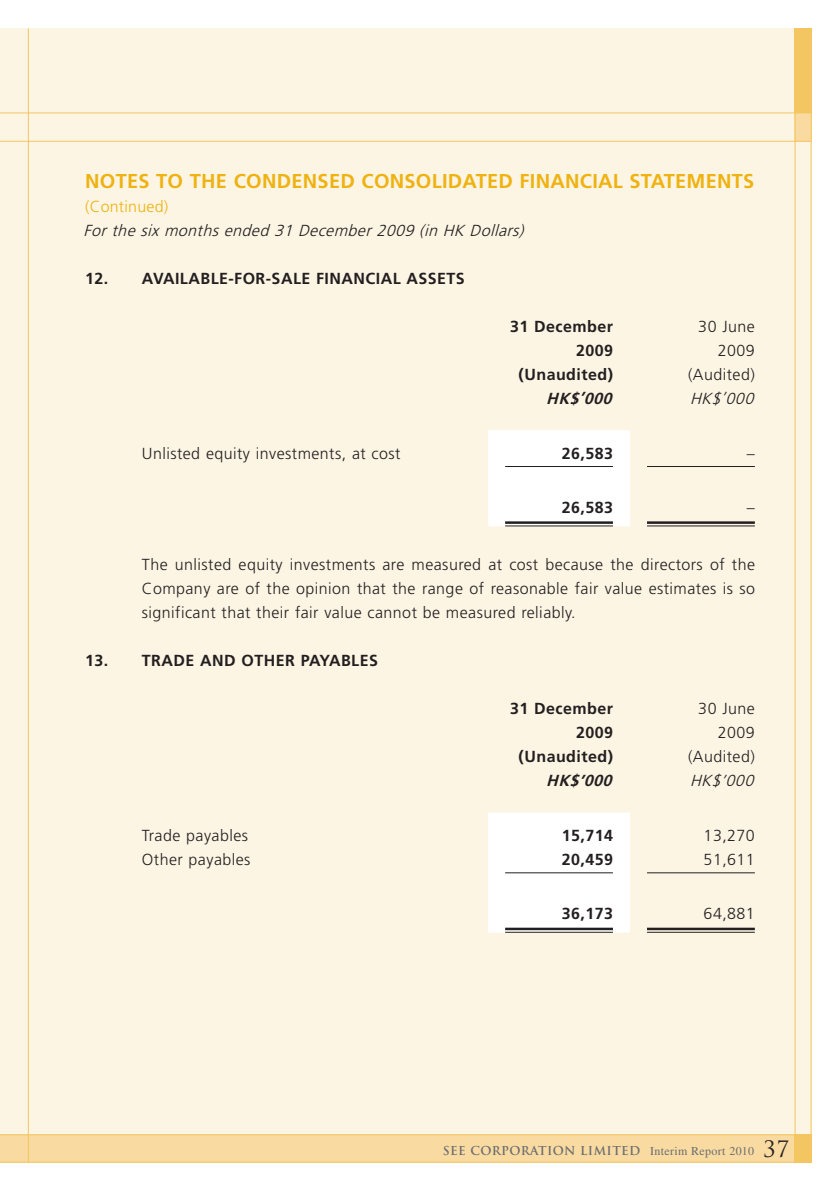
<style>
.page{position:relative;width:840px;height:1191px;background:#fff}
.page>*{position:absolute;margin:0;border:0;box-sizing:border-box;transform-origin:0 0}
.Heading_1{font:700 20px "Frutiger LT Std";letter-spacing:.015em;color:#efb211}
.Body_Text{font:300 16px/24px "Frutiger LT Std";letter-spacing:.03em;color:#231f20;text-align:justify}
.Body_Text-2{font:700 16px "Frutiger LT Std";letter-spacing:.03em;color:#231f20}
.Body_Text-3{font:italic 300 16px "Frutiger LT Std";color:#231f20}
.Heading_2{font:700 16px "Frutiger LT Std";letter-spacing:.03em;color:#231f20}
.Body_Text-4{font:italic 700 16px "Frutiger LT Std";color:#231f20}
.Heading_1-2{font:300 16px "Frutiger LT Std";letter-spacing:.015em;color:#efb211}
.t1{font:700 12px "Trajan Pro";letter-spacing:.03em;color:#6c6d70}
.s1{font-family:"Times LT Std";font-weight:400}
.s2{font-weight:400;font-size:22px;color:#231f20}
</style>
<div class="page">
<div style="left:0;top:28px;width:811px;height:1134px;background:#fcf5e4"></div>
<div style="left:0;top:1134px;width:794px;height:28px;background:#f9dba1"></div>
<hr style="left:0;top:1161px;width:810px;height:1px;background:#f4c661">
<div style="left:794px;top:28px;width:17px;height:85px;background:#f4c661"></div>
<div style="left:794px;top:1134px;width:17px;height:28px;background:#f4c661"></div>
<div style="left:794px;top:113px;width:17px;height:29px;background:#f9dba1"></div>
<hr style="left:0;top:112px;width:810px;height:1px;background:#f4c661">
<hr style="left:0;top:1134px;width:810px;height:1px;background:#f4c661">
<hr style="left:0;top:141px;width:810px;height:1px;background:#f4c661">
<hr style="left:794px;top:28px;width:1px;height:1134px;background:#f4c661">
<hr style="left:28px;top:28px;width:1px;height:1134px;background:#f4c661">
<hr style="left:810px;top:28px;width:1px;height:1134px;background:#f4c661">
<div style="left:488px;top:430px;width:141px;height:96px;background:#fff"></div>
<hr style="left:505px;top:466px;width:107px;height:1px;background:#231f20">
<hr style="left:646px;top:466px;width:108px;height:1px;background:#231f20">
<hr style="left:505px;top:521px;width:107px;height:3px;background:#231f20">
<hr style="left:505px;top:525px;width:107px;height:1px;background:#231f20">
<hr style="left:646px;top:521px;width:108px;height:3px;background:#231f20">
<hr style="left:646px;top:525px;width:108px;height:1px;background:#231f20">
<div style="left:488px;top:812px;width:141px;height:120px;background:#fff"></div>
<hr style="left:505px;top:872px;width:107px;height:1px;background:#231f20">
<hr style="left:646px;top:872px;width:108px;height:1px;background:#231f20">
<hr style="left:505px;top:927px;width:107px;height:3px;background:#231f20">
<hr style="left:505px;top:932px;width:107px;height:1px;background:#231f20">
<hr style="left:646px;top:927px;width:108px;height:3px;background:#231f20">
<hr style="left:646px;top:932px;width:108px;height:1px;background:#231f20">
<p class="Heading_1" style="left:85px;top:169px;width:670px">NOTES TO THE CONDENSED CONSOLIDATED FINANCIAL STATEMENTS</p>
<p class="Heading_1-2" style="left:85px;top:197px;width:85px">(Continued)</p>
<p class="Body_Text-3" style="left:83px;top:221px;width:446px">For the six months ended 31 December 2009 (in HK Dollars)</p>
<p class="Heading_2" style="left:85px;top:269px;width:381px">12. AVAILABLE-FOR-SALE FINANCIAL ASSETS</p>
<p class="Body_Text-2" style="left:510px;top:317px;width:104px">31 December</p>
<p class="Body_Text-2" style="left:575px;top:341px;width:38px">2009</p>
<p class="Body_Text" style="left:698px;top:315px;width:58px">30 June</p>
<p class="Body_Text" style="left:717px;top:339px;width:38px">2009</p>
<p class="Body_Text-2" style="left:518px;top:365px;width:96px">(Unaudited)</p>
<p class="Body_Text" style="left:687px;top:363px;width:68px">(Audited)</p>
<p class="Body_Text-4" style="left:546px;top:389px;width:72px">HK$’000</p>
<p class="Body_Text-3" style="left:689px;top:389px;width:70px">HK$’000</p>
<p class="Body_Text" style="left:142px;top:442px;width:260px">Unlisted equity investments, at cost</p>
<p class="Body_Text-2" style="left:561px;top:444px;width:53px">26,583</p>
<p class="Body_Text" style="left:746px;top:442px;width:9px">–</p>
<p class="Body_Text-2" style="left:561px;top:498px;width:53px">26,583</p>
<p class="Body_Text" style="left:746px;top:496px;width:9px">–</p>
<p class="Body_Text" style="left:142px;top:553px;width:614px">The unlisted equity investments are measured at cost because the directors of the Company are of the opinion that the range of reasonable fair value estimates is so significant that their fair value cannot be measured reliably.</p>
<p class="Heading_2" style="left:85px;top:651px;width:294px">13. TRADE AND OTHER PAYABLES</p>
<p class="Body_Text-2" style="left:510px;top:699px;width:104px">31 December</p>
<p class="Body_Text-2" style="left:575px;top:723px;width:38px">2009</p>
<p class="Body_Text" style="left:698px;top:697px;width:58px">30 June</p>
<p class="Body_Text" style="left:717px;top:721px;width:38px">2009</p>
<p class="Body_Text-2" style="left:518px;top:747px;width:96px">(Unaudited)</p>
<p class="Body_Text" style="left:687px;top:745px;width:68px">(Audited)</p>
<p class="Body_Text-4" style="left:546px;top:771px;width:72px">HK$’000</p>
<p class="Body_Text-3" style="left:689px;top:772px;width:70px">HK$’000</p>
<p class="Body_Text" style="left:142px;top:824px;width:108px">Trade payables</p>
<p class="Body_Text-2" style="left:561px;top:826px;width:53px">15,714</p>
<p class="Body_Text" style="left:703px;top:824px;width:53px">13,270</p>
<p class="Body_Text" style="left:142px;top:848px;width:110px">Other payables</p>
<p class="Body_Text-2" style="left:561px;top:850px;width:53px">20,459</p>
<p class="Body_Text" style="left:703px;top:848px;width:53px">51,611</p>
<p class="Body_Text-2" style="left:561px;top:904px;width:53px">36,173</p>
<p class="Body_Text" style="left:703px;top:902px;width:53px">64,881</p>
<p class="t1" style="left:442px;top:1142px;width:347px">SEE CORPORATION LIMITED <span class="s1">Interim Report 2010</span> <span class="s2">37</span></p>
</div>
